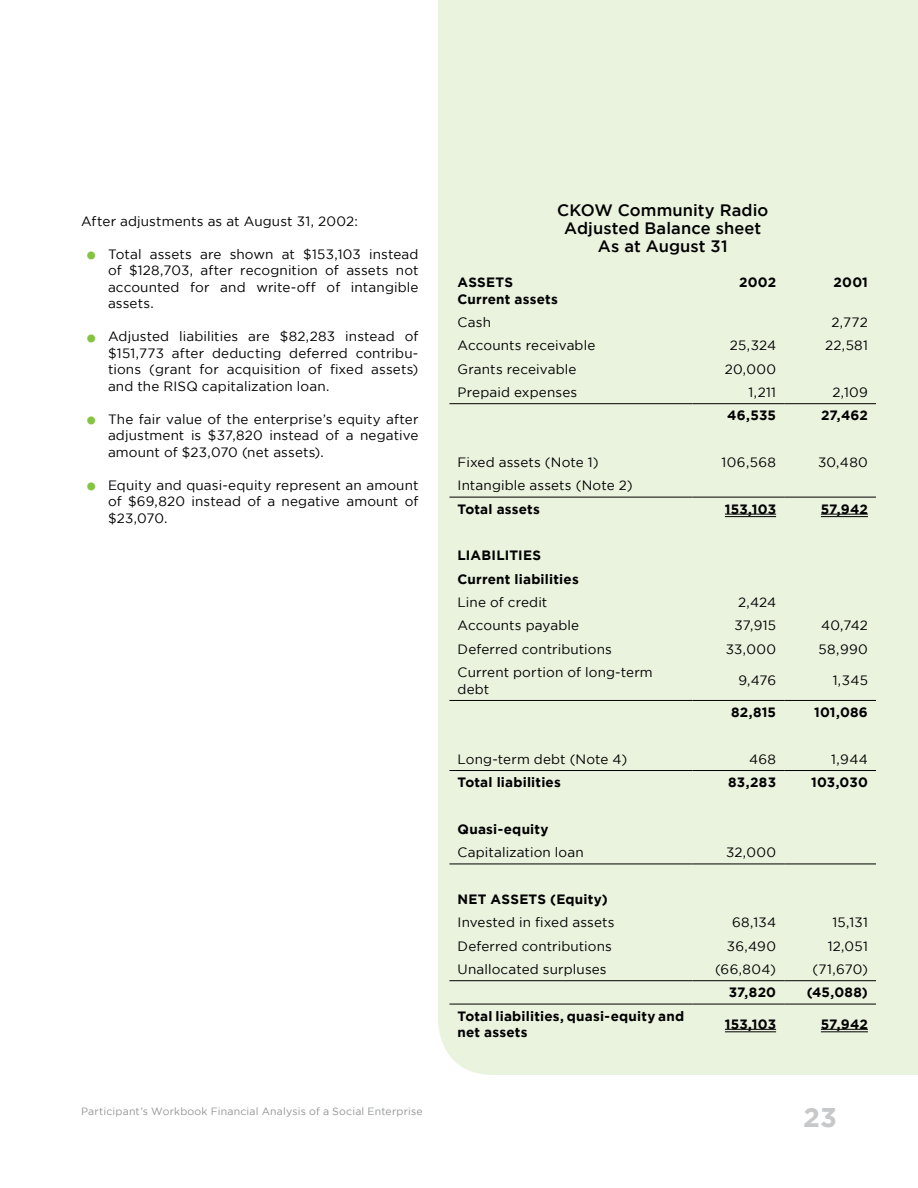
<style>
.page{position:relative;width:918px;height:1188px;background:#fff}
.page>*{position:absolute;margin:0;border:0;box-sizing:border-box;transform-origin:0 0}
.t1{font:700 27px "Gotham";color:#c6c8ca}
.t2{font:500 16.5px/18px "Gotham";letter-spacing:.005em;color:#000;text-align:center}
.t3{font:13.5px/16.5px "Gotham";letter-spacing:.01em;color:#000;text-align:justify}
.t4{font:700 13.5px/16.5px "Gotham";letter-spacing:.015em;color:#000}
.t5{font:10.5px "Gotham";letter-spacing:.02em;color:#939598}
.s1{font-size:30px;color:#85c442}
</style>
<div class="page">
<div style="left:438px;top:0;width:480px;height:1075px;background:#eaf3de"></div>
<div style="left:489px;top:177px;width:429px;height:898px;background:#eaf3de"></div>
<hr style="left:449px;top:403px;width:243px;height:1px;background:#000">
<hr style="left:692px;top:403px;width:92px;height:1px;background:#000">
<hr style="left:784px;top:403px;width:92px;height:1px;background:#000">
<hr style="left:449px;top:497px;width:243px;height:1px;background:#000">
<hr style="left:692px;top:497px;width:92px;height:1px;background:#000">
<hr style="left:784px;top:497px;width:92px;height:1px;background:#000">
<hr style="left:449px;top:700px;width:243px;height:1px;background:#000">
<hr style="left:692px;top:700px;width:92px;height:1px;background:#000">
<hr style="left:784px;top:700px;width:92px;height:1px;background:#000">
<hr style="left:449px;top:770px;width:243px;height:1px;background:#000">
<hr style="left:692px;top:770px;width:92px;height:1px;background:#000">
<hr style="left:784px;top:770px;width:92px;height:1px;background:#000">
<hr style="left:449px;top:864px;width:243px;height:1px;background:#000">
<hr style="left:692px;top:864px;width:92px;height:1px;background:#000">
<hr style="left:784px;top:864px;width:92px;height:1px;background:#000">
<hr style="left:449px;top:980px;width:243px;height:1px;background:#000">
<hr style="left:692px;top:980px;width:92px;height:1px;background:#000">
<hr style="left:784px;top:980px;width:92px;height:1px;background:#000">
<hr style="left:449px;top:1004px;width:243px;height:1px;background:#000">
<hr style="left:692px;top:1004px;width:92px;height:1px;background:#000">
<hr style="left:784px;top:1004px;width:92px;height:1px;background:#000">
<hr style="left:725px;top:514px;width:51px;height:1px;background:#000">
<hr style="left:725px;top:516px;width:51px;height:1px;background:#000">
<hr style="left:821px;top:514px;width:47px;height:1px;background:#000">
<hr style="left:821px;top:516px;width:47px;height:1px;background:#000">
<hr style="left:725px;top:1029px;width:51px;height:1px;background:#000">
<hr style="left:725px;top:1032px;width:51px;height:1px;background:#000">
<hr style="left:821px;top:1029px;width:47px;height:1px;background:#000">
<hr style="left:821px;top:1032px;width:47px;height:1px;background:#000">
<hr style="left:0;top:0;width:1px;height:1188px;background:#85c442">
<p class="t3" style="left:81px;top:214px;width:278px">After adjustments as at August 31, 2002:</p>
<p class="t3" style="left:108px;top:247px;width:312px;text-indent:-24px"><span class="s1">•</span> Total assets are shown at $153,103 instead of $128,703, after recognition of assets not accounted for and write-off of intangible assets.</p>
<p class="t3" style="left:108px;top:329px;width:312px;text-indent:-24px"><span class="s1">•</span> Adjusted liabilities are $82,283 instead of $151,773 after deducting deferred contribu&shy;tions (grant for acquisition of fixed assets) and the RISQ capitalization loan.</p>
<p class="t3" style="left:108px;top:412px;width:312px;text-indent:-24px"><span class="s1">•</span> The fair value of the enterprise’s equity after adjustment is $37,820 instead of a negative amount of $23,070 (net assets).</p>
<p class="t3" style="left:108px;top:478px;width:312px;text-indent:-24px"><span class="s1">•</span> Equity and quasi-equity represent an amount of $69,820 instead of a negative amount of $23,070.</p>
<p class="t2" style="left:557px;top:203px;width:213px">CKOW Community Radio<br>Adjusted Balance sheet<br>As at August 31</p>
<p class="t4" style="left:458px;top:275px;width:102px">ASSETS<br>Current assets</p>
<p class="t4" style="left:739px;top:275px;width:38px">2002</p>
<p class="t4" style="left:834px;top:275px;width:36px">2001</p>
<p class="t3" style="left:458px;top:315px;width:35px">Cash</p>
<p class="t3" style="left:832px;top:315px;width:38px">2,772</p>
<p class="t3" style="left:458px;top:338px;width:139px">Accounts receivable</p>
<p class="t3" style="left:730px;top:338px;width:48px">25,324</p>
<p class="t3" style="left:825px;top:338px;width:44px">22,581</p>
<p class="t3" style="left:458px;top:361px;width:121px">Grants receivable</p>
<p class="t3" style="left:725px;top:361px;width:53px">20,000</p>
<p class="t3" style="left:458px;top:385px;width:121px">Prepaid expenses</p>
<p class="t3" style="left:749px;top:385px;width:29px">1,211</p>
<p class="t3" style="left:832px;top:385px;width:37px">2,109</p>
<p class="t4" style="left:727px;top:408px;width:50px">46,535</p>
<p class="t4" style="left:821px;top:408px;width:48px">27,462</p>
<p class="t3" style="left:458px;top:455px;width:143px">Fixed assets (Note 1)</p>
<p class="t3" style="left:722px;top:455px;width:56px">106,568</p>
<p class="t3" style="left:818px;top:455px;width:51px">30,480</p>
<p class="t3" style="left:458px;top:478px;width:177px">Intangible assets (Note 2)</p>
<p class="t4" style="left:458px;top:502px;width:84px">Total assets</p>
<p class="t4" style="left:725px;top:502px;width:53px">153,103</p>
<p class="t4" style="left:821px;top:502px;width:49px">57,942</p>
<p class="t4" style="left:458px;top:545px;width:123px;line-height:23.4px">LIABILITIES<br>Current liabilities</p>
<p class="t3" style="left:458px;top:595px;width:91px">Line of credit</p>
<p class="t3" style="left:738px;top:595px;width:39px">2,424</p>
<p class="t3" style="left:458px;top:618px;width:123px">Accounts payable</p>
<p class="t3" style="left:735px;top:618px;width:43px">37,915</p>
<p class="t3" style="left:821px;top:618px;width:48px">40,742</p>
<p class="t3" style="left:458px;top:642px;width:156px">Deferred contributions</p>
<p class="t3" style="left:726px;top:642px;width:52px">33,000</p>
<p class="t3" style="left:819px;top:642px;width:51px">58,990</p>
<p class="t3" style="left:458px;top:665px;width:197px">Current portion of long-term debt</p>
<p class="t3" style="left:738px;top:673px;width:39px">9,476</p>
<p class="t3" style="left:833px;top:673px;width:37px">1,345</p>
<p class="t4" style="left:731px;top:705px;width:47px">82,815</p>
<p class="t4" style="left:814px;top:705px;width:55px">101,086</p>
<p class="t3" style="left:458px;top:752px;width:171px">Long-term debt (Note 4)</p>
<p class="t3" style="left:749px;top:752px;width:28px">468</p>
<p class="t3" style="left:831px;top:752px;width:38px">1,944</p>
<p class="t4" style="left:458px;top:775px;width:105px">Total liabilities</p>
<p class="t4" style="left:728px;top:775px;width:49px">83,283</p>
<p class="t4" style="left:811px;top:775px;width:58px">103,030</p>
<p class="t4" style="left:458px;top:822px;width:93px">Quasi-equity</p>
<p class="t3" style="left:458px;top:845px;width:128px">Capitalization loan</p>
<p class="t3" style="left:726px;top:845px;width:51px">32,000</p>
<p class="t4" style="left:458px;top:892px;width:152px">NET ASSETS (Equity)</p>
<p class="t3" style="left:458px;top:915px;width:159px">Invested in fixed assets</p>
<p class="t3" style="left:732px;top:915px;width:46px">68,134</p>
<p class="t3" style="left:832px;top:915px;width:37px">15,131</p>
<p class="t3" style="left:458px;top:939px;width:156px">Deferred contributions</p>
<p class="t3" style="left:727px;top:939px;width:51px">36,490</p>
<p class="t3" style="left:828px;top:939px;width:42px">12,051</p>
<p class="t3" style="left:458px;top:962px;width:151px">Unallocated surpluses</p>
<p class="t3" style="left:715px;top:962px;width:63px">(66,804)</p>
<p class="t3" style="left:812px;top:962px;width:57px">(71,670)</p>
<p class="t4" style="left:729px;top:985px;width:49px">37,820</p>
<p class="t4" style="left:807px;top:985px;width:63px">(45,088)</p>
<p class="t4" style="left:458px;top:1009px;width:228px">Total liabilities, quasi-equity and net assets</p>
<p class="t4" style="left:725px;top:1017px;width:53px">153,103</p>
<p class="t4" style="left:821px;top:1017px;width:49px">57,942</p>
<p class="t5" style="left:81px;top:1107px;width:343px">Participant’s Workbook Financial Analysis of a Social Enterprise</p>
<h1 class="t1" style="left:803px;top:1107px;width:35px">23</h1>
</div>
